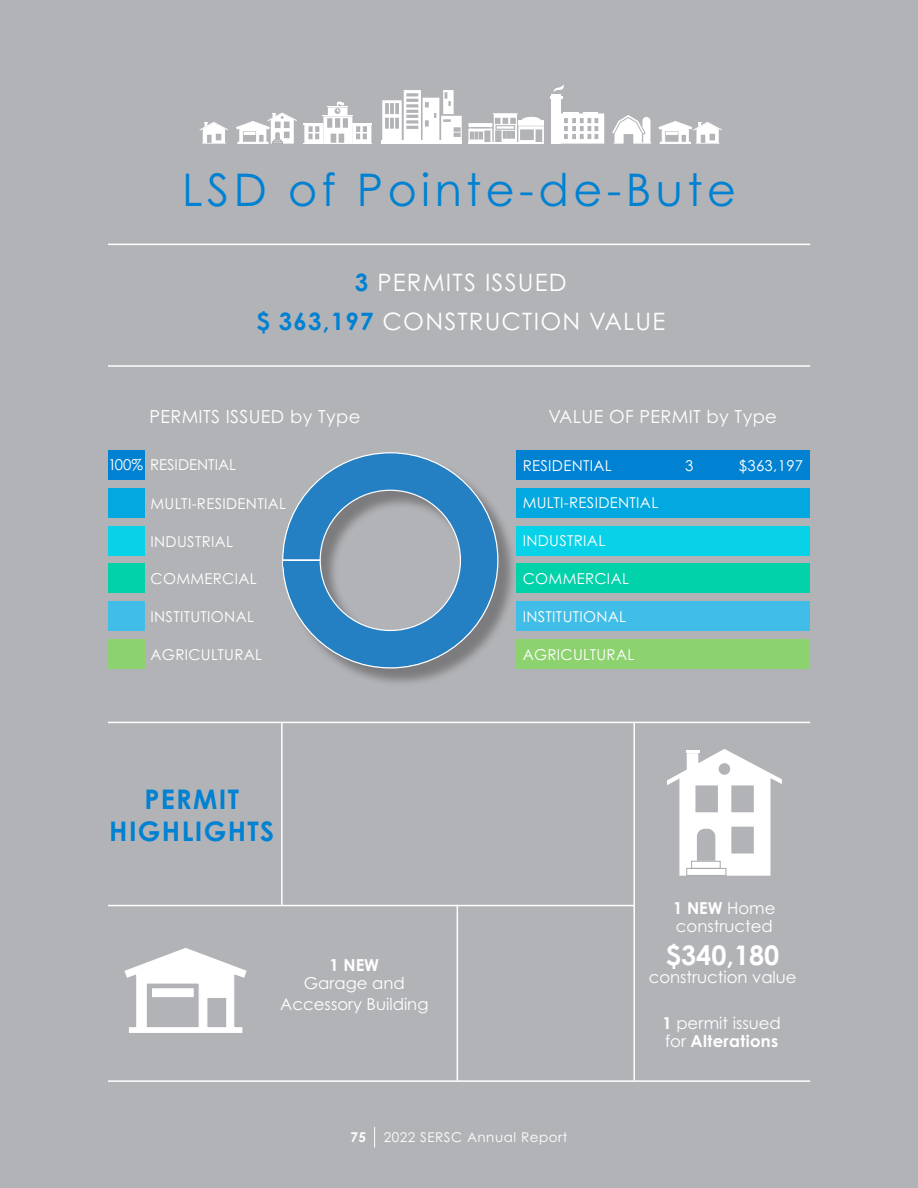
<style>
.page{position:relative;width:918px;height:1188px;background:#b2b3b7}
.page>*{position:absolute;margin:0;border:0;box-sizing:border-box;transform-origin:0 0}
.t1{font:45px "Century Gothic Pro";letter-spacing:.1em;color:#0081d2}
.t2{font:700 27px/32.4px "Century Gothic Pro";letter-spacing:.05em;color:#0081d2;text-align:center}
.t3{font:700 27px "Century Gothic Pro";color:#fff}
.t4{font:24px "Century Gothic Pro";letter-spacing:.05em;color:#fff}
.t5{font:18px "Century Gothic Pro";letter-spacing:.02em;color:#fff}
.t6{font:16.5px/18px "Century Gothic Pro";color:#fff}
.t7{font:15px "Century Gothic Pro";letter-spacing:.02em;color:#fff}
.t8{font:15px "Century Gothic Pro";color:#fff}
.t9{font:13.5px "Century Gothic Pro";letter-spacing:.04em;color:#fff}
.t10{font:700 13.5px "Century Gothic Pro";color:#fff}
.s1{font-weight:700;color:#0081d2}
.s2{font-weight:700}
</style>
<div class="page">
<hr style="left:108px;top:905px;width:526px;height:1px;background:#fff">
<hr style="left:281px;top:722px;width:2px;height:184px;background:#fff">
<hr style="left:457px;top:905px;width:1px;height:176px;background:#fff">
<hr style="left:633px;top:722px;width:2px;height:359px;background:#fff">
<div style="left:517px;top:450px;width:293px;height:30px;background:#0081d2"></div>
<div style="left:517px;top:488px;width:293px;height:30px;background:#02a9e0"></div>
<div style="left:517px;top:526px;width:293px;height:29px;background:#08d2e8"></div>
<div style="left:517px;top:564px;width:293px;height:29px;background:#01d2aa"></div>
<div style="left:517px;top:601px;width:293px;height:30px;background:#41bee8"></div>
<hr style="left:108px;top:722px;width:702px;height:1px;background:#fff">
<hr style="left:108px;top:1080px;width:702px;height:2px;background:#fff">
<div style="left:108px;top:450px;width:36px;height:30px;background:#0081d2"></div>
<div style="left:108px;top:488px;width:36px;height:30px;background:#02a9e0"></div>
<div style="left:108px;top:526px;width:36px;height:29px;background:#08d2e8"></div>
<div style="left:108px;top:564px;width:36px;height:29px;background:#01d2aa"></div>
<div style="left:108px;top:601px;width:36px;height:30px;background:#41bee8"></div>
<div style="left:108px;top:639px;width:36px;height:30px;background:#8cd26f"></div>
<div style="left:517px;top:639px;width:293px;height:30px;background:#8cd26f"></div>
<hr style="left:108px;top:365px;width:702px;height:2px;background:#fff">
<hr style="left:108px;top:244px;width:702px;height:1px;background:#fff">
<svg style="left:374px;top:1127px;width:1px;height:21px"></svg>
<div style="left:551px;top:94px;width:10px;height:50px;background:#fff"></div>
<svg style="left:550px;top:85px;width:14px;height:13px"></svg>
<svg style="left:561px;top:112px;width:43px;height:32px"></svg>
<svg style="left:303px;top:102px;width:69px;height:42px"></svg>
<hr style="left:381px;top:140px;width:81px;height:4px;background:#fff">
<svg style="left:382px;top:90px;width:80px;height:50px"></svg>
<svg style="left:236px;top:113px;width:61px;height:31px"></svg>
<svg style="left:469px;top:113px;width:75px;height:29px"></svg>
<hr style="left:469px;top:142px;width:75px;height:2px;background:#fff">
<svg style="left:200px;top:122px;width:28px;height:22px"></svg>
<svg style="left:659px;top:121px;width:63px;height:23px"></svg>
<svg style="left:612px;top:115px;width:39px;height:29px"></svg>
<div style="left:285px;top:455px;width:232px;height:232px;background:#231f20;opacity:.38"></div>
<svg style="left:282px;top:452px;width:216px;height:217px"></svg>
<svg style="left:283px;top:561px;width:3px;height:24px"></svg>
<svg style="left:667px;top:749px;width:115px;height:127px"></svg>
<svg style="left:124px;top:948px;width:123px;height:85px"></svg>
<div style="left:153px;top:989px;width:40px;height:8px;background:#fff"></div>
<div style="left:152px;top:988px;width:42px;height:9px;border:1px solid #fff"></div>
<p class="t1" style="left:182px;top:163px;width:555px">LSD of Pointe-de-Bute</p>
<p class="t4" style="left:355px;top:268px;width:213px"><span class="s1">3</span> PERMITS ISSUED</p>
<p class="t4" style="left:256px;top:307px;width:411px"><span class="s1">$ 363,197</span> CONSTRUCTION VALUE</p>
<p class="t5" style="left:149px;top:405px;width:213px">PERMITS ISSUED by Type</p>
<p class="t8" style="left:108px;top:455px;width:130px">100% RESIDENTIAL</p>
<p class="t7" style="left:151px;top:494px;width:137px">MULTI-RESIDENTIAL</p>
<p class="t7" style="left:151px;top:532px;width:84px">INDUSTRIAL</p>
<p class="t7" style="left:151px;top:570px;width:108px">COMMERCIAL</p>
<p class="t7" style="left:151px;top:608px;width:105px">INSTITUTIONAL</p>
<p class="t7" style="left:151px;top:645px;width:113px">AGRICULTURAL</p>
<p class="t2" style="left:109px;top:783px;width:166px">PERMIT<br>HIGHLIGHTS</p>
<p class="t6" style="left:304px;top:956px;width:102px;text-align:center"><span class="s2">1 NEW<br></span>Garage and</p>
<p class="t6" style="left:280px;top:995px;width:150px">Accessory Building</p>
<p class="t5" style="left:548px;top:405px;width:230px">VALUE OF PERMIT by Type</p>
<p class="t7" style="left:523px;top:456px;width:91px">RESIDENTIAL</p>
<p class="t7" style="left:685px;top:456px;width:10px">3</p>
<p class="t7" style="left:739px;top:456px;width:66px">$363,197</p>
<p class="t7" style="left:523px;top:494px;width:137px">MULTI-RESIDENTIAL</p>
<p class="t7" style="left:523px;top:532px;width:84px">INDUSTRIAL</p>
<p class="t7" style="left:523px;top:569px;width:108px">COMMERCIAL</p>
<p class="t7" style="left:523px;top:607px;width:105px">INSTITUTIONAL</p>
<p class="t7" style="left:523px;top:645px;width:113px">AGRICULTURAL</p>
<p class="t6" style="left:673px;top:899px;width:104px"><span class="s2">1 NEW</span> Home constructed</p>
<p class="t3" style="left:666px;top:938px;width:115px">$340,180</p>
<p class="t6" style="left:649px;top:968px;width:150px">construction value</p>
<p class="t6" style="left:663px;top:1014px;width:120px"><span class="s2">1</span> permit issued for <span class="s2">Alterations</span></p>
<p class="t10" style="left:351px;top:1129px;width:17px">75</p>
<p class="t9" style="left:384px;top:1129px;width:185px">2022 SERSC Annual Report</p>
</div>
